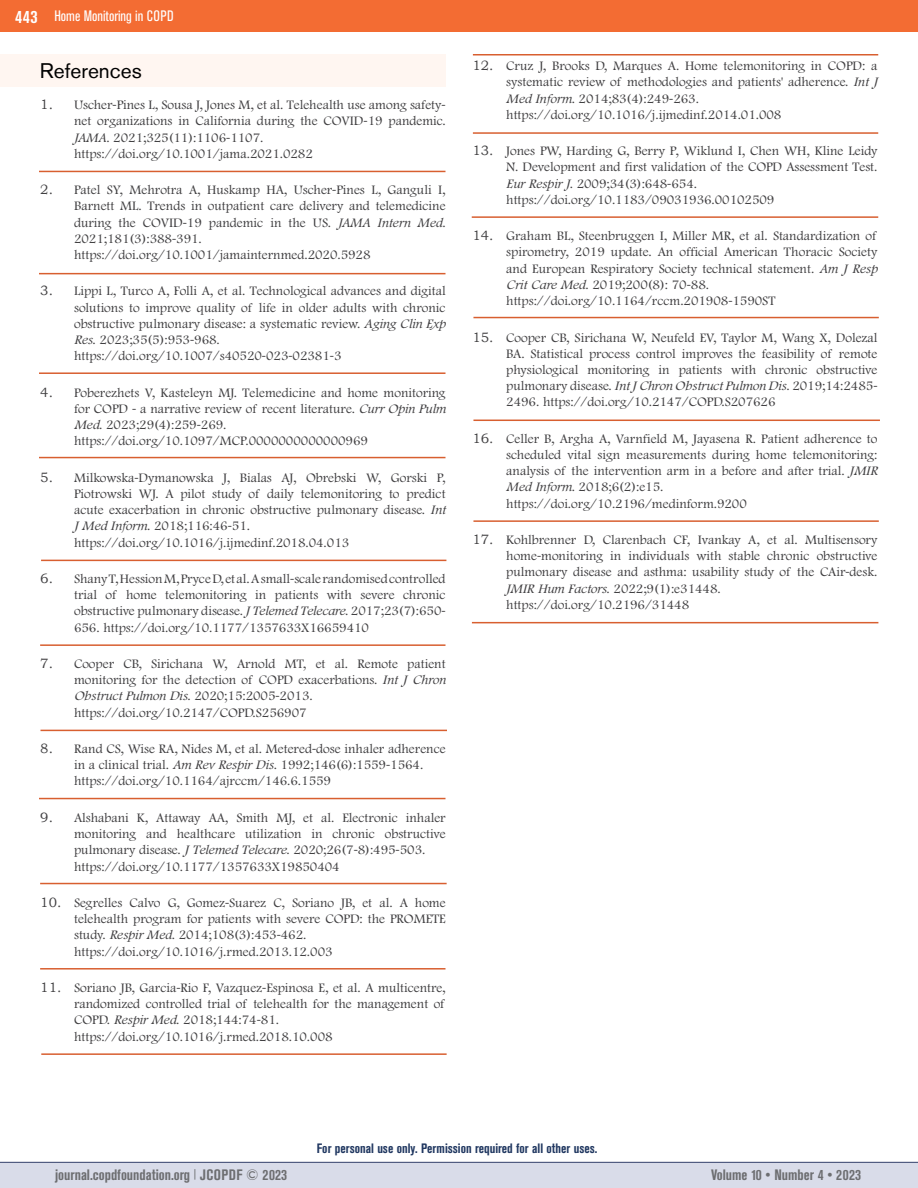
<style>
.page{position:relative;width:918px;height:1188px;background:#fff}
.page>*{position:absolute;margin:0;border:0;box-sizing:border-box;transform-origin:0 0}
.t1{font:21px "Akzidenz Grotesk BQ";color:#000101}
.t2{font:700 condensed 15px "Akzidenz Grotesk BE";color:#6d6e71}
.t3{font:condensed 15px "Akzidenz Grotesk BE";color:#fff}
.t4{font:300 13.5px/16.2px "Footlight MT Pro";color:#414042}
.t5{font:700 condensed 13.5px "Akzidenz Grotesk BE";color:#213861}
.s1{font-weight:700;font-size:18px}
.s2{font-family:"Bookman Old Style";font-weight:400}
.s3{font-style:italic}
.s4{font-family:"Myriad Pro";font-weight:400}
</style>
<div class="page">
<div style="left:0;top:1162px;width:918px;height:26px;background:#d9dce9"></div>
<div style="left:0;top:0;width:918px;height:32px;background:#f36c33"></div>
<hr style="left:0;top:1162px;width:918px;height:1px;background:#34416b">
<hr style="left:39px;top:171px;width:407px;height:1px;background:#d85f30">
<hr style="left:39px;top:372px;width:407px;height:2px;background:#d85f30">
<hr style="left:39px;top:798px;width:407px;height:1px;background:#d85f30">
<hr style="left:39px;top:273px;width:407px;height:1px;background:#d85f30">
<hr style="left:40px;top:644px;width:406px;height:2px;background:#d85f30">
<hr style="left:39px;top:457px;width:407px;height:1px;background:#d85f30">
<div style="left:0;top:54px;width:446px;height:32px;background:#fff6f1"></div>
<hr style="left:40px;top:883px;width:407px;height:1px;background:#d85f30">
<hr style="left:41px;top:1053px;width:406px;height:2px;background:#d85f30">
<hr style="left:472px;top:216px;width:406px;height:2px;background:#d85f30">
<hr style="left:473px;top:54px;width:405px;height:2px;background:#d85f30">
<hr style="left:473px;top:317px;width:406px;height:1px;background:#d85f30">
<hr style="left:473px;top:520px;width:406px;height:2px;background:#d85f30">
<hr style="left:473px;top:132px;width:405px;height:2px;background:#d85f30">
<hr style="left:472px;top:622px;width:406px;height:1px;background:#d85f30">
<hr style="left:40px;top:968px;width:406px;height:2px;background:#d85f30">
<hr style="left:40px;top:730px;width:407px;height:1px;background:#d85f30">
<hr style="left:41px;top:560px;width:405px;height:1px;background:#d85f30">
<hr style="left:473px;top:420px;width:407px;height:1px;background:#d85f30">
<p class="t3" style="left:15px;top:8px;width:160px"><span class="s1">443</span> Home Monitoring in COPD</p>
<h1 class="t1" style="left:40px;top:58px;width:103px">References</h1>
<p class="t4" style="left:506px;top:58px;width:373px;text-indent:-34px"><span class="s2">12.</span> Cruz J, Brooks D, Marques A. Home telemonitoring in COPD: a systematic review of methodologies and patients' adherence. <span class="s3">Int J Med Inform</span>. 2014;83(4):249<span class="s4">-</span>263. https://doi.org/10.1016/j.ijmedinf.2014.01.008</p>
<p class="t4" style="left:506px;top:143px;width:373px;text-indent:-34px"><span class="s2">13.</span> Jones PW, Harding G, Berry P, Wiklund I, Chen WH, Kline Leidy N. Development and first validation of the COPD Assessment Test.<br><span class="s3">Eur Respir J</span>. 2009;34(3):648<span class="s4">-</span>654. https://doi.org/10.1183/09031936.00102509</p>
<p class="t4" style="left:506px;top:228px;width:373px;text-indent:-34px"><span class="s2">14.</span> Graham BL, Steenbruggen I, Miller MR, et al. Standardization of spirometry, 2019 update. An official American Thoracic Society and European Respiratory Society technical statement. <span class="s3">Am J Resp Crit Care Med</span>. 2019;200(8): 70<span class="s4">-</span>88. https://doi.org/10.1164/rccm.201908<span class="s4">-</span>1590ST</p>
<p class="t4" style="left:506px;top:329px;width:373px;text-align:justify;text-indent:-34px"><span class="s2">15.</span> Cooper CB, Sirichana W, Neufeld EV, Taylor M, Wang X, Dolezal BA. Statistical process control improves the feasibility of remote physiological monitoring in patients with chronic obstructive pulmonary disease. <span class="s3">Int J Chron Obstruct Pulmon Dis</span>. 2019;14:2485<span class="s4">- </span>2496. https://doi.org/10.2147/COPD.S207626</p>
<p class="t4" style="left:506px;top:431px;width:373px;text-indent:-34px"><span class="s2">16.</span> Celler B, Argha A, Varnfield M, Jayasena R. Patient adherence to scheduled vital sign measurements during home telemonitoring: analysis of the intervention arm in a before and after trial. <span class="s3">JMIR Med Inform</span>. 2018;6(2):e15. https://doi.org/10.2196/medinform.9200</p>
<p class="t4" style="left:506px;top:532px;width:373px;text-indent:-34px"><span class="s2">17.</span> Kohlbrenner D, Clarenbach CF, Ivankay A, et al. Multisensory home<span class="s4">-</span>monitoring in individuals with stable chronic obstructive pulmonary disease and asthma: usability study of the CAir<span class="s4">-</span>desk.<br><span class="s3">JMIR Hum Factors</span>. 2022;9(1):e31448. https://doi.org/10.2196/31448</p>
<p class="t4" style="left:74px;top:97px;width:373px;text-indent:-34px"><span class="s2">1.</span> Uscher<span class="s4">-</span>Pines L, Sousa J, Jones M, et al. Telehealth use among safety&shy;net organizations in California during the COVID<span class="s4">-</span>19 pandemic.<br><span class="s3">JAMA</span>. 2021;325(11):1106<span class="s4">-</span>1107. https://doi.org/10.1001/jama.2021.0282</p>
<p class="t4" style="left:74px;top:182px;width:373px;text-indent:-34px"><span class="s2">2.</span> Patel SY, Mehrotra A, Huskamp HA, Uscher<span class="s4">-</span>Pines L, Ganguli I, Barnett ML. Trends in outpatient care delivery and telemedicine during the COVID<span class="s4">-</span>19 pandemic in the US. <span class="s3">JAMA Intern Med</span>.<br>2021;181(3):388<span class="s4">-</span>391. https://doi.org/10.1001/jamainternmed.2020.5928</p>
<p class="t4" style="left:74px;top:283px;width:373px;text-indent:-34px"><span class="s2">3.</span> Lippi L, Turco A, Folli A, et al. Technological advances and digital solutions to improve quality of life in older adults with chronic obstructive pulmonary disease: a systematic review. <span class="s3">Aging Clin Exp Res</span>. 2023;35(5):953<span class="s4">-</span>968. https://doi.org/10.1007/s40520<span class="s4">-</span>023<span class="s4">-</span>02381<span class="s4">-</span>3</p>
<p class="t4" style="left:74px;top:385px;width:373px;text-indent:-34px"><span class="s2">4.</span> Poberezhets V, Kasteleyn MJ. Telemedicine and home monitoring for COPD <span class="s4">-</span> a narrative review of recent literature. <span class="s3">Curr Opin Pulm Med</span>. 2023;29(4):259<span class="s4">-</span>269. https://doi.org/10.1097/MCP.0000000000000969</p>
<p class="t4" style="left:74px;top:470px;width:373px;text-indent:-34px"><span class="s2">5.</span> Milkowska<span class="s4">-</span>Dymanowska J, Bialas AJ, Obrebski W, Gorski P, Piotrowski WJ. A pilot study of daily telemonitoring to predict acute exacerbation in chronic obstructive pulmonary disease. <span class="s3">Int J Med Inform</span>. 2018;116:46<span class="s4">-</span>51. https://doi.org/10.1016/j.ijmedinf.2018.04.013</p>
<p class="t4" style="left:74px;top:571px;width:373px;text-align:justify;text-indent:-34px"><span class="s2">6.</span> Shany T, Hession M, Pryce D, et al. A small<span class="s4">-</span>scale randomised controlled trial of home telemonitoring in patients with severe chronic obstructive pulmonary disease. <span class="s3">J Telemed Telecare</span>. 2017;23(7):650<span class="s4">- </span>656. https://doi.org/10.1177/1357633X16659410</p>
<p class="t4" style="left:74px;top:656px;width:373px;text-indent:-34px"><span class="s2">7.</span> Cooper CB, Sirichana W, Arnold MT, et al. Remote patient monitoring for the detection of COPD exacerbations. <span class="s3">Int J Chron Obstruct Pulmon Dis</span>. 2020;15:2005<span class="s4">-</span>2013. https://doi.org/10.2147/COPD.S256907</p>
<p class="t4" style="left:74px;top:741px;width:373px;text-indent:-34px"><span class="s2">8.</span> Rand CS, Wise RA, Nides M, et al. Metered<span class="s4">-</span>dose inhaler adherence in a clinical trial. <span class="s3">Am Rev Respir Dis</span>. 1992;146(6):1559<span class="s4">-</span>1564. https://doi.org/10.1164/ajrccm/146.6.1559</p>
<p class="t4" style="left:74px;top:810px;width:373px;text-indent:-34px"><span class="s2">9.</span> Alshabani K, Attaway AA, Smith MJ, et al. Electronic inhaler monitoring and healthcare utilization in chronic obstructive pulmonary disease. <span class="s3">J Telemed Telecare</span>. 2020;26(7<span class="s4">-</span>8):495<span class="s4">-</span>503. https://doi.org/10.1177/1357633X19850404</p>
<p class="t4" style="left:74px;top:895px;width:373px;text-indent:-34px"><span class="s2">10.</span> Segrelles Calvo G, Gomez<span class="s4">-</span>Suarez C, Soriano JB, et al. A home telehealth program for patients with severe COPD: the PROMETE study. <span class="s3">Respir Med</span>. 2014;108(3):453<span class="s4">-</span>462. https://doi.org/10.1016/j.rmed.2013.12.003</p>
<p class="t4" style="left:74px;top:980px;width:373px;text-indent:-34px"><span class="s2">11.</span> Soriano JB, Garcia<span class="s4">-</span>Rio F, Vazquez<span class="s4">-</span>Espinosa E, et al. A multicentre, randomized controlled trial of telehealth for the management of COPD. <span class="s3">Respir Med</span>. 2018;144:74<span class="s4">-</span>81. https://doi.org/10.1016/j.rmed.2018.10.008</p>
<p class="t5" style="left:317px;top:1141px;width:282px">For personal use only. Permission required for all other uses.</p>
<p class="t2" style="left:55px;top:1166px;width:234px">journal.copdfoundation.org <sup>|</sup> JCOPDF © 2023</p>
<p class="t2" style="left:711px;top:1166px;width:151px">Volume 10 • Number 4 • 2023</p>
</div>
